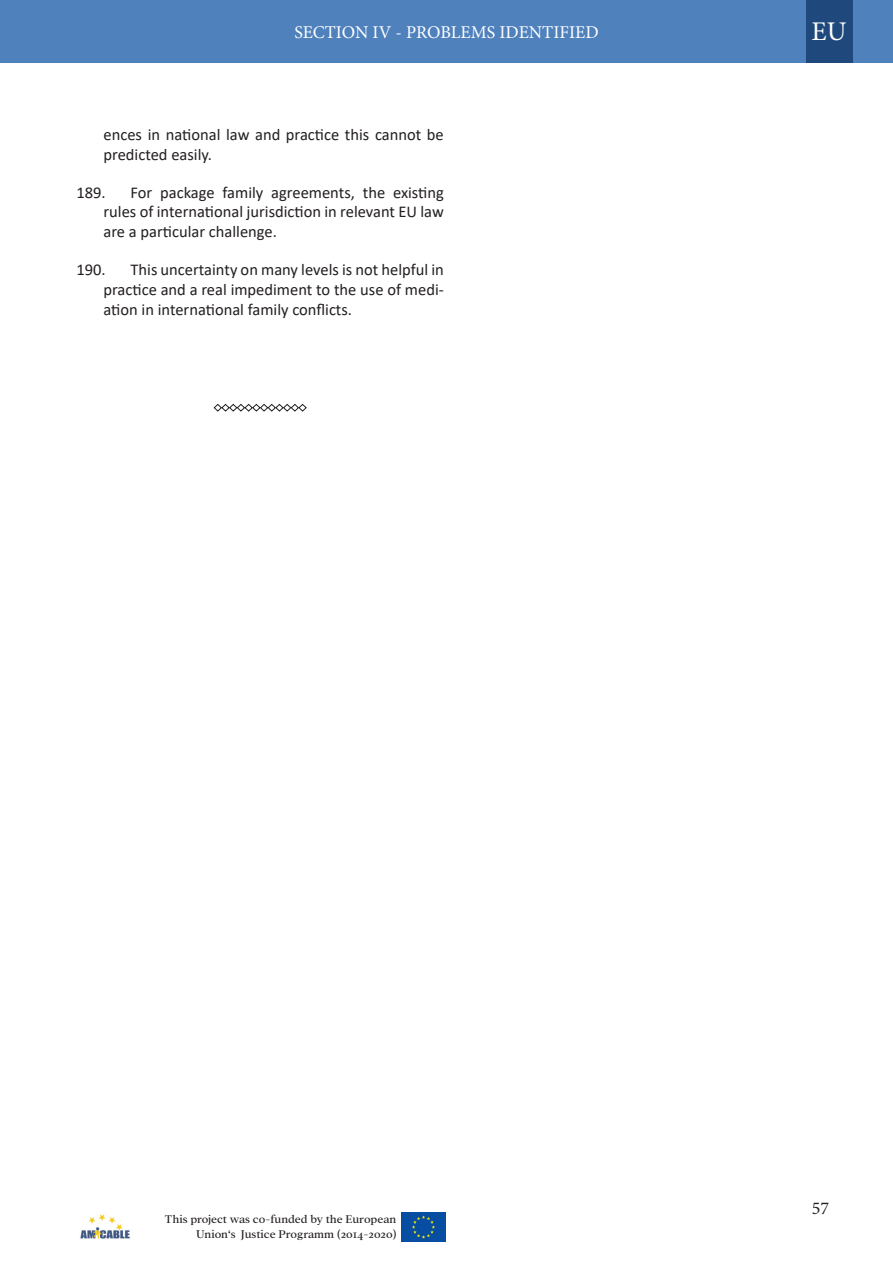
<style>
.page{position:relative;width:893px;height:1263px;background:#fff}
.page>*{position:absolute;margin:0;border:0;box-sizing:border-box;transform-origin:0 0}
.t1{font:27px "Minion Pro";color:#fff}
.t2{font:18px "Minion Pro";color:#fff}
.t3{font:18px "Minion Pro";color:#231f20}
.t4{font:16.5px/19.8px "Calibri";color:#231f20;text-align:justify}
.t5{font:12px/14.4px "Addington CF";letter-spacing:-.005em;color:#231f20;text-align:right}
</style>
<div class="page">
<img style="left:401px;top:1212px;width:44px;height:30px">
<img style="left:80px;top:1214px;width:50px;height:25px">
<div style="left:0;top:0;width:893px;height:62px;background:#4f81bd"></div>
<svg style="left:213px;top:403px;width:94px;height:9px"></svg>
<div style="left:806px;top:0;width:47px;height:62px;background:#1f497d"></div>
<p class="t2" style="left:294px;top:20px;width:306px">SECTION IV - PROBLEMS IDENTIFIED</p>
<p class="t4" style="left:104px;top:124px;width:342px">ences in national law and practice this cannot be predicted easily.</p>
<p class="t4" style="left:77px;top:182px;width:31px">189.</p>
<p class="t4" style="left:104px;top:182px;width:342px;text-indent:27px">For package family agreements, the existing rules of international jurisdiction in relevant EU law are a particular challenge.</p>
<p class="t4" style="left:77px;top:259px;width:31px">190.</p>
<p class="t4" style="left:104px;top:259px;width:342px;text-indent:27px">This uncertainty on many levels is not helpful in practice and a real impediment to the use of medi&shy;ation in international family conflicts.</p>
<p class="t1" style="left:812px;top:13px;width:37px">EU</p>
<p class="t5" style="left:165px;top:1212px;width:233px">This project was co-funded by the European<br>Union‘s Justice Programm (2014-2020)</p>
<p class="t3" style="left:812px;top:1196px;width:19px">57</p>
</div>
